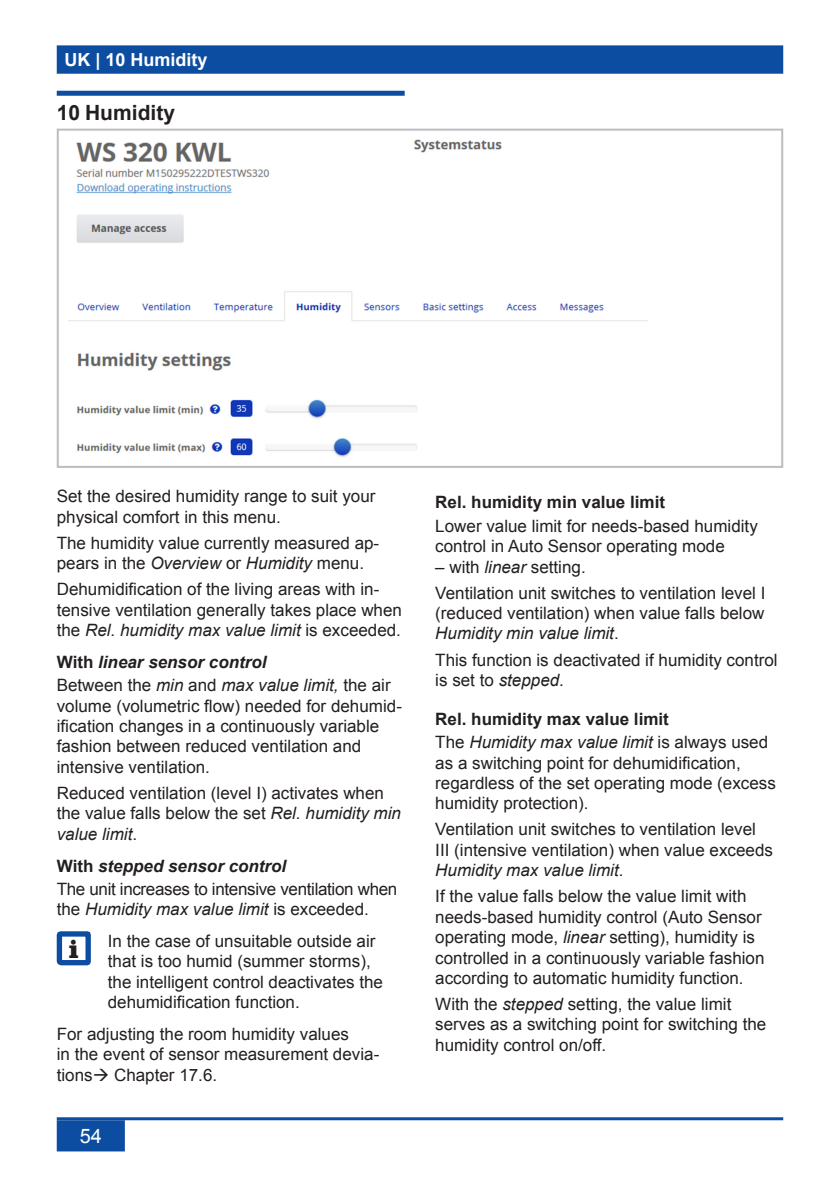
<style>
.page{position:relative;width:840px;height:1191px;background:#fff}
.page>*{position:absolute;margin:0;border:0;box-sizing:border-box;transform-origin:0 0}
.t1{font:700 21px "Arial";color:#231f20}
.t2{font:20px "Arial";color:#fff}
.t3{font:700 18px "Arial";color:#fff}
.t4{font:17px/20.4px "Arial";color:#231f20}
.t5{font:700 17px/23.2px "Arial";color:#231f20}
.t6{font:17px/23.2px "Arial";letter-spacing:-.02em;color:#231f20}
.t7{font:italic 700 17px/23.2px "Arial";color:#231f20}
.s1{font-style:italic}
.s2{font-style:normal}
.s3{font-weight:400;font-style:normal}
.s4{font-weight:400}
.s5{font-weight:700}
.s6{font-weight:700;font-style:italic}
.s7{font-family:"Clarendon BT";font-weight:900;font-size:26.6px}
.s8{font-weight:400;font-style:italic}
</style>
<div class="page">
<div style="left:58px;top:46px;width:723px;height:27px;background:#0d4da1"></div>
<div style="left:57px;top:45px;width:725px;height:29px;border:2px solid #0d4da1"></div>
<div style="left:58px;top:1121px;width:66px;height:29px;background:#0d4da1"></div>
<div style="left:57px;top:1120px;width:68px;height:31px;border:2px solid #0d4da1"></div>
<hr style="left:57px;top:1117px;width:725px;height:3px;background:#0d4da1">
<div style="left:57px;top:91px;width:347px;height:5px;background:#0d4da1"></div>
<img style="left:69px;top:139px;width:578px;height:318px">
<div style="left:57px;top:129px;width:725px;height:339px;border:2px solid #bcbdc0"></div>
<svg style="left:57px;top:931px;width:34px;height:34px"></svg>
<p class="t3" style="left:64px;top:48px;width:145px">UK | 10 Humidity</p>
<p class="t1" style="left:57px;top:98px;width:120px">10 Humidity</p>
<p class="t4" style="left:57px;top:486px;width:320px">Set the desired humidity range to suit your physical comfort in this menu.</p>
<p class="t4" style="left:57px;top:533px;width:324px">The humidity value currently measured ap&shy;pears in the <span class="s1">Overview</span> or <span class="s1">Humidity</span> menu.</p>
<p class="t4" style="left:57px;top:579px;width:346px">Dehumidification of the living areas with in&shy;tensive ventilation generally takes place when the <span class="s1">Rel. humidity max value limit</span> is exceeded.</p>
<p class="t7" style="left:57px;top:651px;width:335px"><span class="s2">With</span> linear sensor control<br><span class="s3">Between the</span> <span class="s4">min</span> <span class="s3">and</span> <span class="s4">max value limit,</span> <span class="s3">the air</span></p>
<p class="t4" style="left:57px;top:695px;width:346px">volume (volumetric flow) needed for dehumid&shy;ification changes in a continuously variable fashion between reduced ventilation and intensive ventilation.</p>
<p class="t4" style="left:57px;top:783px;width:345px">Reduced ventilation (level I) activates when the value falls below the set <span class="s1">Rel. humidity min value limit</span>.</p>
<p class="t6" style="left:57px;top:854px;width:342px"><span class="s5">With</span> <span class="s6">stepped sensor control<br></span>The unit increases to intensive ventilation when</p>
<p class="t4" style="left:69px;top:893px;width:308px;line-height:31.8px;text-indent:-12px">the <span class="s1">Humidity max value limit</span> is exceeded. <span class="s7">i</span> In the case of unsuitable outside air</p>
<p class="t4" style="left:108px;top:951px;width:276px">that is too humid (summer storms), the intelligent control deactivates the dehumidification function.</p>
<p class="t4" style="left:57px;top:1024px;width:324px">For adjusting the room humidity values<br>in the event of sensor measurement devia&shy;tions→ Chapter 17.6.</p>
<p class="t2" style="left:80px;top:1123px;width:24px">54</p>
<p class="t5" style="left:435px;top:491px;width:231px">Rel. humidity min value limit</p>
<p class="t4" style="left:435px;top:516px;width:324px">Lower value limit for needs-based humidity control in Auto Sensor operating mode</p>
<p class="t4" style="left:435px;top:554px;width:331px;line-height:26px">– with <span class="s1">linear</span> setting.<br>Ventilation unit switches to ventilation level I</p>
<p class="t4" style="left:435px;top:603px;width:330px">(reduced ventilation) when value falls below<br><span class="s1">Humidity min value limit</span>.</p>
<p class="t4" style="left:435px;top:649px;width:344px">This function is deactivated if humidity control is set to <span class="s1">stepped</span>.</p>
<p class="t5" style="left:435px;top:708px;width:334px">Rel. humidity max value limit<br><span class="s4">The</span> <span class="s8">Humidity max value limit</span> <span class="s4">is always used</span></p>
<p class="t4" style="left:435px;top:752px;width:342px">as a switching point for dehumidification, regardless of the set operating mode (excess humidity protection).</p>
<p class="t4" style="left:435px;top:819px;width:339px">Ventilation unit switches to ventilation level<br>III (intensive ventilation) when value exceeds<br><span class="s1">Humidity max value limit</span>.</p>
<p class="t4" style="left:435px;top:886px;width:330px">If the value falls below the value limit with needs-based humidity control (Auto Sensor operating mode, <span class="s1">linear</span> setting), humidity is controlled in a continuously variable fashion according to automatic humidity function.</p>
<p class="t4" style="left:435px;top:994px;width:332px">With the <span class="s1">stepped</span> setting, the value limit serves as a switching point for switching the humidity control on/off.</p>
</div>
